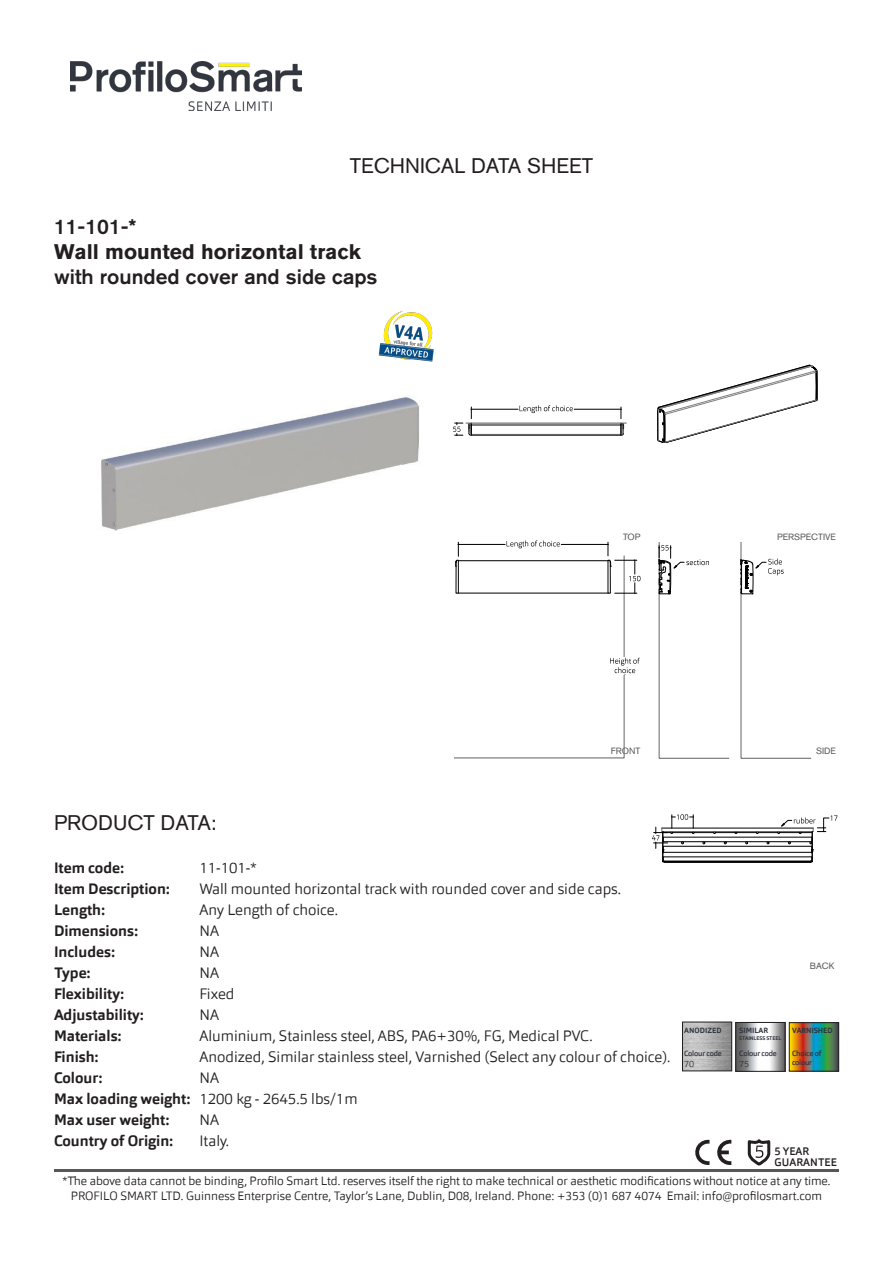
<style>
.page{position:relative;width:893px;height:1263px;background:#fff}
.page>*{position:absolute;margin:0;border:0;box-sizing:border-box;transform-origin:0 0}
.t1{font:500 21px "Akzidenz Grotesk BQ";color:#231f20}
.t2{font:21px "Akzidenz Grotesk BQ";color:#231f20}
.t3{font:700 21px "Akzidenz Grotesk BQ";color:#231f20}
.t4{font:300 15px "Orgon";color:#231f20}
.t5{font:700 15px/21px "Orgon";color:#231f20}
.t6{font:300 12px/15px "Orgon";letter-spacing:-.005em;color:#231f20;text-align:center}
.t7{font:500 10.8px/10.8px "Orgon";letter-spacing:.01em;color:#231f20}
.t8{font:9px "Akzidenz Grotesk BQ";color:#575757}
.Table_Body{font:300 9px "Orgon";color:#30343e}
.Table_Body-2{font:500 7.5px/9px "Orgon";letter-spacing:-.025em;color:#30343e}
.Table_Body-3{font:700 7.5px "Orgon";letter-spacing:-.01em;color:#30343e}
.Table_Body-4{font:700 5.25px "Orgon";letter-spacing:-.01em;color:#30343e}
</style>
<div class="page">
<img style="left:70px;top:61px;width:231px;height:50px">
<hr style="left:54px;top:1169px;width:785px;height:3px;background:#575757">
<svg style="left:717px;top:1139px;width:14px;height:26px"></svg>
<svg style="left:695px;top:1139px;width:14px;height:26px"></svg>
<svg style="left:747px;top:1139px;width:24px;height:27px"></svg>
<img style="left:378px;top:311px;width:56px;height:51px">
<img style="left:738px;top:1024px;width:45px;height:45px">
<div style="left:736px;top:1022px;width:49px;height:49px;border:1px solid #231f20"></div>
<img style="left:101px;top:397px;width:318px;height:134px">
<img style="left:684px;top:1024px;width:46px;height:45px">
<div style="left:682px;top:1022px;width:50px;height:49px;border:1px solid #231f20"></div>
<img style="left:791px;top:1024px;width:46px;height:45px">
<div style="left:789px;top:1022px;width:50px;height:49px;border:1px solid #231f20"></div>
<svg style="left:652px;top:814px;width:186px;height:49px"></svg>
<svg style="left:453px;top:364px;width:365px;height:79px"></svg>
<svg style="left:455px;top:540px;width:357px;height:219px"></svg>
<div style="left:620px;top:540px;width:5px;height:15px;background:#fff"></div>
<h1 class="t2" style="left:350px;top:153px;width:245px">TECHNICAL DATA SHEET</h1>
<p class="t1" style="left:54px;top:213px;width:84px">11-101-*</p>
<p class="t3" style="left:54px;top:239px;width:309px">Wall mounted horizontal track</p>
<p class="t1" style="left:54px;top:264px;width:325px">with rounded cover and side caps</p>
<h1 class="t2" style="left:54px;top:810px;width:164px">PRODUCT DATA:</h1>
<p class="t8" style="left:623px;top:531px;width:19px">TOP</p>
<p class="t8" style="left:777px;top:531px;width:60px">PERSPECTIVE</p>
<p class="t8" style="left:611px;top:745px;width:31px">FRONT</p>
<p class="t8" style="left:816px;top:745px;width:21px">SIDE</p>
<p class="t5" style="left:54px;top:857px;width:138px">Item code:<br>Item Description:<br>Length:<br>Dimensions:<br>Includes:<br>Type:<br>Flexibility:<br>Adjustability:<br>Materials:<br>Finish:<br>Colour:<br>Max loading weight:<br>Max user weight:<br>Country of Origin:</p>
<p class="t4" style="left:199px;top:858px;width:59px">11-101-*</p>
<p class="t4" style="left:199px;top:879px;width:423px">Wall mounted horizontal track with rounded cover and side caps.</p>
<p class="t4" style="left:199px;top:900px;width:140px">Any Length of choice.</p>
<p class="t4" style="left:199px;top:921px;width:21px">NA</p>
<p class="t4" style="left:199px;top:942px;width:21px">NA</p>
<p class="t4" style="left:199px;top:963px;width:21px">NA</p>
<p class="t4" style="left:199px;top:984px;width:37px">Fixed</p>
<p class="t4" style="left:199px;top:1005px;width:21px">NA</p>
<p class="t4" style="left:199px;top:1026px;width:395px">Aluminium, Stainless steel, ABS, PA6+30%, FG, Medical PVC.</p>
<p class="t4" style="left:199px;top:1047px;width:472px">Anodized, Similar stainless steel, Varnished (Select any colour of choice).</p>
<p class="t4" style="left:199px;top:1068px;width:21px">NA</p>
<p class="t4" style="left:199px;top:1089px;width:160px">1200 kg - 2645.5 lbs/1m</p>
<p class="t4" style="left:199px;top:1110px;width:21px">NA</p>
<p class="t4" style="left:199px;top:1131px;width:31px">Italy.</p>
<p class="Table_Body-3" style="left:684px;top:1026px;width:39px">ANODIZED</p>
<p class="Table_Body-2" style="left:684px;top:1049px;width:39px">Colour code</p>
<p class="Table_Body" style="left:684px;top:1058px;width:12px">70</p>
<p class="t8" style="left:810px;top:960px;width:26px">BACK</p>
<p class="Table_Body-3" style="left:739px;top:1026px;width:30px">SIMILAR</p>
<p class="Table_Body-4" style="left:739px;top:1034px;width:44px">STAINLESS STEEL</p>
<p class="Table_Body-2" style="left:739px;top:1049px;width:39px">Colour code</p>
<p class="Table_Body" style="left:739px;top:1058px;width:12px">75</p>
<p class="Table_Body-3" style="left:792px;top:1026px;width:42px">VARNISHED</p>
<p class="Table_Body-2" style="left:792px;top:1049px;width:31px">Choice of colour</p>
<p class="t7" style="left:774px;top:1145px;width:64px">5 YEAR<br>GUARANTEE</p>
<p class="t6" style="left:63px;top:1173px;width:769px">*The above data cannot be binding, Profilo Smart Ltd. reserves itself the right to make technical or aesthetic modifications without notice at any time.<br>PROFILO SMART LTD. Guinness Enterprise Centre, Taylor’s Lane, Dublin, D08, Ireland. Phone: +353 (0)1 687 4074 Email: info@profilosmart.com</p>
</div>
